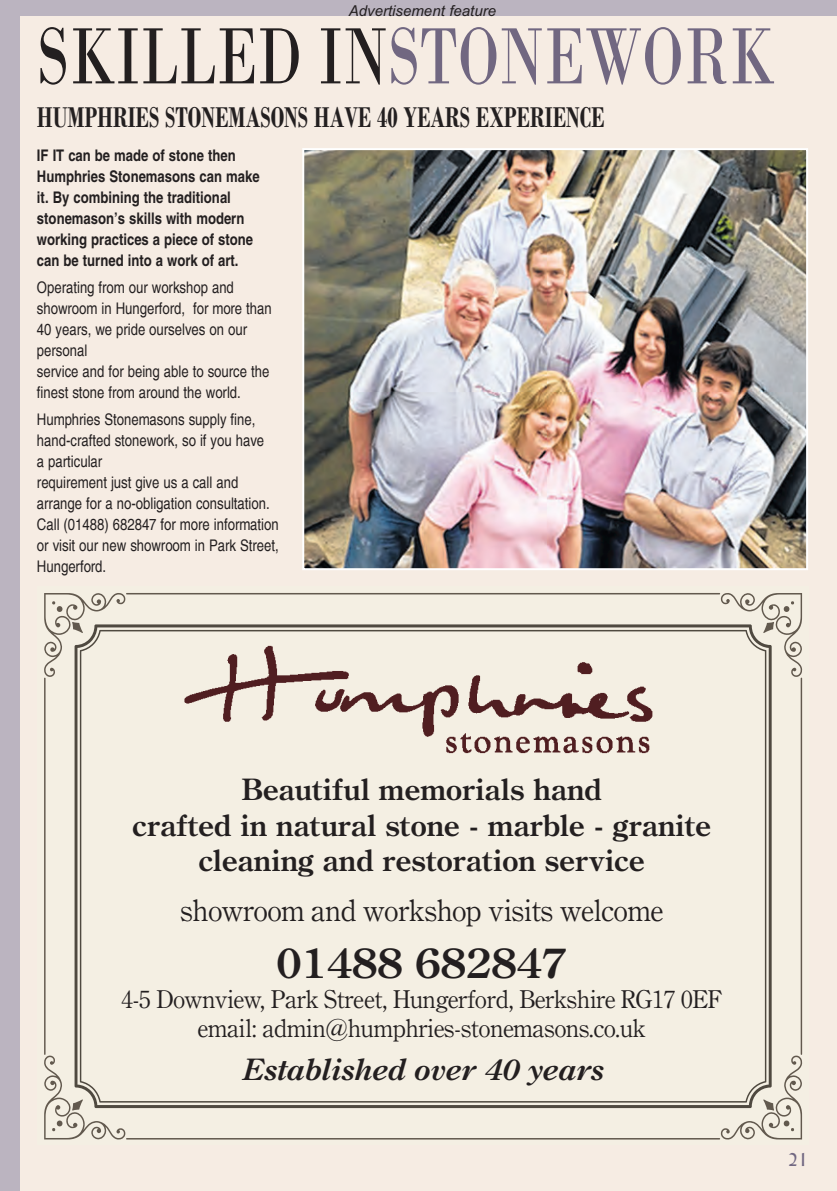
<style>
.page{position:relative;width:837px;height:1191px;background:#fff}
.page>*{position:absolute;margin:0;border:0;box-sizing:border-box;transform-origin:0 0}
.t1{font:84px "Bodoni";color:#231f20;scale:.7 1}
.t2{font:700 41.8px "Century OSMT";color:#231f20}
.t3{font:700 30px "Bodoni";color:#231f20;scale:.7 1}
.t4{font:700 29.6px/35.4px "Century OSMT";color:#231f20;text-align:center}
.t5{font:29.6px "Century OSMT";color:#231f20}
.t6{font:italic 700 29.6px "Century OSMT";color:#231f20}
.t7{font:24.6px/29.6px "Century OSMT";color:#231f20;text-align:center}
.t8{font:18px "Lydian";color:#716781}
.t9{font:condensed 16px/21px "Helvetica";color:#231f20}
.t10{font:700 condensed 16px/21px "Helvetica";color:#231f20}
.t11{font:italic 15px "Arial";color:#231f20}
.s1{color:#716781}
</style>
<div class="page">
<div style="left:0;top:0;width:837px;height:1190px;background:#bbb4c0"></div>
<div style="left:20px;top:16px;width:817px;height:1174px;background:#f6ece3"></div>
<img style="left:305px;top:151px;width:500px;height:416px">
<div style="left:302px;top:148px;width:506px;height:422px;border:2px solid #fff"></div>
<svg style="left:44px;top:593px;width:758px;height:546px"></svg>
<svg style="left:75px;top:624px;width:697px;height:483px"></svg>
<img style="left:164px;top:645px;width:515px;height:113px">
<p class="t11" style="left:349px;top:2px;width:149px">Advertisement feature</p>
<p class="t1" style="left:37px;top:6px;width:1056px">SKILLED IN<span class="s1">STONEWORK</span></p>
<p class="t3" style="left:37px;top:100px;width:813px">HUMPHRIES STONEMASONS HAVE 40 YEARS EXPERIENCE</p>
<p class="t10" style="left:37px;top:144px;width:224px">IF IT can be made of stone then<br>Humphries Stonemasons can make it. By combining the traditional stonemason’s skills with modern working practices a piece of stone can be turned into a work of art.</p>
<p class="t9" style="left:37px;top:276px;width:236px">Operating from our workshop and showroom in Hungerford, for more than<br>40 years, we pride ourselves on our personal<br>service and for being able to source the finest stone from around the world.</p>
<p class="t9" style="left:37px;top:408px;width:243px">Humphries Stonemasons supply fine, hand-crafted stonework, so if you have<br>a particular<br>requirement just give us a call and arrange for a no-obligation consultation.<br>Call (01488) 682847 for more information or visit our new showroom in Park Street,<br>Hungerford.</p>
<p class="t4" style="left:132px;top:771px;width:580px">Beautiful memorials hand<br>crafted in natural stone - marble - granite cleaning and restoration service</p>
<p class="t5" style="left:181px;top:892px;width:484px">showroom and workshop visits welcome</p>
<p class="t2" style="left:276px;top:937px;width:292px">01488 682847</p>
<p class="t7" style="left:121px;top:983px;width:602px">4-5 Downview, Park Street, Hungerford, Berkshire RG17 0EF email: admin@humphries-stonemasons.co.uk</p>
<p class="t6" style="left:242px;top:1050px;width:362px">Established over 40 years</p>
<p class="t8" style="left:788px;top:1149px;width:21px">21</p>
</div>
